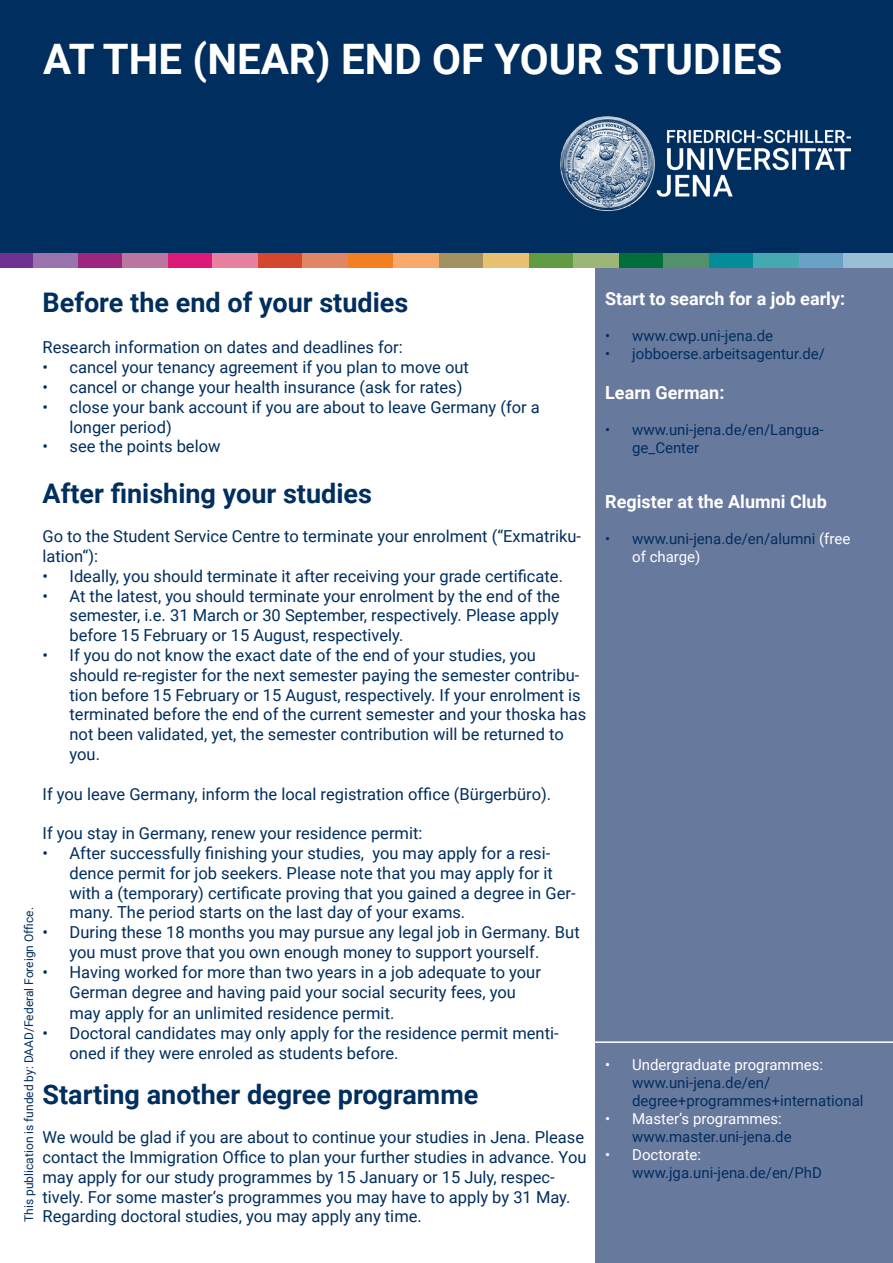
<style>
.page{position:relative;width:893px;height:1263px;background:#fff}
.page>*{position:absolute;margin:0;border:0;box-sizing:border-box;transform-origin:0 0}
.t1{font:700 42px "Roboto";color:#fff}
.t2{font:700 27px "Roboto";color:#002e5e}
.t3{font:700 18px "Roboto";color:#fff}
.t4{font:16.5px/19.8px "Roboto";color:#002e5e}
.t5{font:15px/18px "Roboto";color:#002e5e}
.t6{font:12px "Roboto";color:#002e5e}
.s1{color:#fff}
</style>
<div class="page">
<div style="left:596px;top:204px;width:297px;height:1059px;background:#68799e"></div>
<div style="left:0;top:0;width:893px;height:268px;background:#002e5e"></div>
<div style="left:168px;top:253px;width:45px;height:15px;background:#dd1a78"></div>
<div style="left:348px;top:253px;width:45px;height:15px;background:#f28021"></div>
<div style="left:528px;top:253px;width:45px;height:15px;background:#629c42"></div>
<div style="left:77px;top:253px;width:46px;height:15px;background:#9f267f"></div>
<div style="left:258px;top:253px;width:45px;height:15px;background:#d4472e"></div>
<div style="left:438px;top:253px;width:45px;height:15px;background:#a29161"></div>
<div style="left:618px;top:253px;width:46px;height:15px;background:#006f3b"></div>
<div style="left:709px;top:253px;width:45px;height:15px;background:#038c99"></div>
<div style="left:799px;top:253px;width:45px;height:15px;background:#68a3c6"></div>
<div style="left:32px;top:253px;width:45px;height:15px;background:#9973ac"></div>
<div style="left:213px;top:253px;width:45px;height:15px;background:#e8819f"></div>
<div style="left:393px;top:253px;width:45px;height:15px;background:#f9a969"></div>
<div style="left:573px;top:253px;width:45px;height:15px;background:#9db678"></div>
<div style="left:122px;top:253px;width:46px;height:15px;background:#bb75a1"></div>
<div style="left:303px;top:253px;width:45px;height:15px;background:#e28565"></div>
<div style="left:483px;top:253px;width:45px;height:15px;background:#e8c171"></div>
<div style="left:664px;top:253px;width:45px;height:15px;background:#51926b"></div>
<div style="left:754px;top:253px;width:45px;height:15px;background:#45a9b4"></div>
<div style="left:0;top:253px;width:32px;height:15px;background:#6d3292"></div>
<div style="left:844px;top:253px;width:49px;height:15px;background:#9bbed7"></div>
<hr style="left:0;top:1041px;width:893px;height:2px;background:#fff">
<img style="left:560px;top:116px;width:290px;height:96px">
<p class="t1" style="left:43px;top:30px;width:741px">AT THE (NEAR) END OF YOUR STUDIES</p>
<p class="t2" style="left:43px;top:283px;width:367px">Before the end of your studies</p>
<p class="t4" style="left:43px;top:337px;width:362px">Research information on dates and deadlines for:</p>
<p class="t4" style="left:43px;top:357px;width:428px">• cancel your tenancy agreement if you plan to move out</p>
<p class="t4" style="left:43px;top:377px;width:421px">• cancel or change your health insurance (ask for rates)</p>
<p class="t4" style="left:70px;top:396px;width:472px;text-indent:-27px">• close your bank account if you are about to leave Germany (for a longer period)</p>
<p class="t4" style="left:43px;top:436px;width:180px">• see the points below</p>
<p class="t2" style="left:43px;top:474px;width:331px">After finishing your studies</p>
<p class="t4" style="left:43px;top:526px;width:540px">Go to the Student Service Centre to terminate your enrolment (“Exmatriku&shy;lation“):</p>
<p class="t4" style="left:43px;top:565px;width:522px">• Ideally, you should terminate it after receiving your grade certificate.</p>
<p class="t4" style="left:70px;top:585px;width:492px;text-align:justify;text-indent:-27px">• At the latest, you should terminate your enrolment by the end of the semester, i.e. 31 March or 30 September, respectively. Please apply before 15 February or 15 August, respectively.</p>
<p class="t4" style="left:70px;top:645px;width:518px;text-indent:-27px">• If you do not know the exact date of the end of your studies, you should re-register for the next semester paying the semester contribu&shy;tion before 15 February or 15 August, respectively. If your enrolment is terminated before the end of the current semester and your thoska has not been validated, yet, the semester contribution will be returned to you.</p>
<p class="t4" style="left:43px;top:783px;width:510px">If you leave Germany, inform the local registration office (Bürgerbüro).</p>
<p class="t4" style="left:43px;top:823px;width:381px">If you stay in Germany, renew your residence permit:</p>
<p class="t4" style="left:70px;top:843px;width:507px;text-indent:-27px">• After successfully finishing your studies, you may apply for a resi&shy;dence permit for job seekers. Please note that you may apply for it with a (temporary) certificate proving that you gained a degree in Ger&shy;many. The period starts on the last day of your exams.</p>
<p class="t4" style="left:70px;top:922px;width:512px;text-indent:-27px">• During these 18 months you may pursue any legal job in Germany. But you must prove that you own enough money to support yourself.</p>
<p class="t4" style="left:43px;top:961px;width:500px;text-align:center">• Having worked for more than two years in a job adequate to your<br>German degree and having paid your social security fees, you</p>
<p class="t4" style="left:70px;top:1003px;width:326px">may apply for an unlimited residence permit.</p>
<p class="t4" style="left:70px;top:1023px;width:491px;text-indent:-27px">• Doctoral candidates may only apply for the residence permit menti&shy;oned if they were enroled as students before.</p>
<p class="t6" style="left:21px;top:1222px;width:316px;rotate:-90deg">This publication is funded by: DAAD/Federal Foreign Office.</p>
<p class="t2" style="left:43px;top:1075px;width:437px">Starting another degree programme</p>
<p class="t4" style="left:43px;top:1127px;width:545px">We would be glad if you are about to continue your studies in Jena. Please contact the Immigration Office to plan your further studies in advance. You may apply for our study programmes by 15 January or 15 July, respec&shy;tively. For some master‘s programmes you may have to apply by 31 May.<br>Regarding doctoral studies, you may apply any time.</p>
<p class="t3" style="left:605px;top:286px;width:241px">Start to search for a job early:</p>
<p class="t5" style="left:605px;top:326px;width:169px">• www.cwp.uni-jena.de</p>
<p class="t5" style="left:605px;top:344px;width:221px">• jobboerse.arbeitsagentur.de/</p>
<p class="t3" style="left:605px;top:380px;width:121px">Learn German:</p>
<p class="t5" style="left:632px;top:420px;width:193px;text-indent:-27px">• www.uni-jena.de/en/Langua&shy;ge_Center</p>
<p class="t3" style="left:605px;top:489px;width:223px">Register at the Alumni Club</p>
<p class="t5" style="left:632px;top:529px;width:220px;text-indent:-27px">• www.uni-jena.de/en/alumni <span class="s1">(free of charge)</span></p>
<p class="t5" style="left:632px;top:1055px;width:233px;text-indent:-27px"><span class="s1">• Undergraduate programmes: </span>www.uni-jena.de/en/ degree+programmes+international</p>
<p class="t5" style="left:632px;top:1109px;width:161px;text-indent:-27px"><span class="s1">• Master‘s programmes: </span>www.master.uni-jena.de</p>
<p class="t5" style="left:632px;top:1145px;width:191px;text-indent:-27px"><span class="s1">• Doctorate: </span>www.jga.uni-jena.de/en/PhD</p>
</div>
